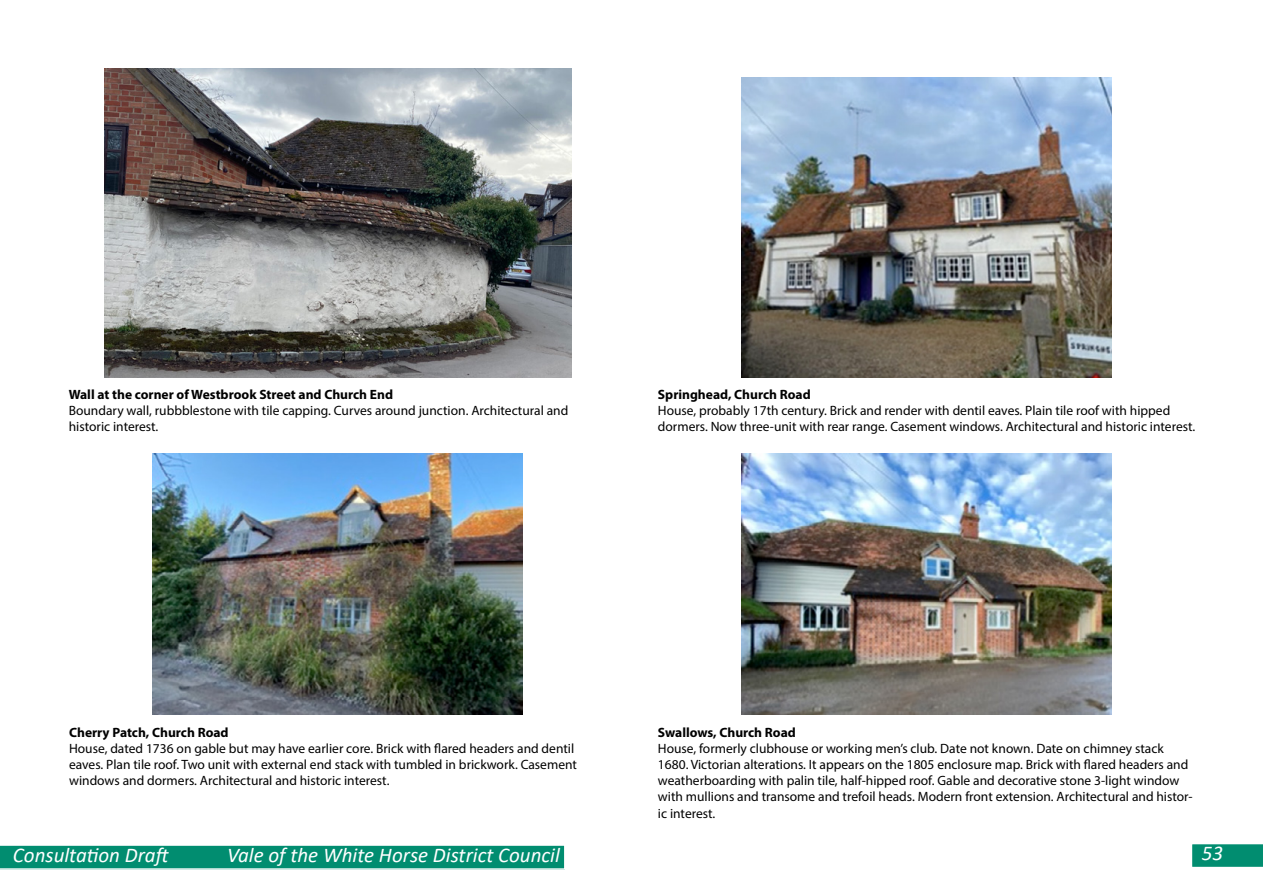
<style>
.page{position:relative;width:1263px;height:893px;background:#fff}
.page>*{position:absolute;margin:0;border:0;box-sizing:border-box;transform-origin:0 0}
.t1{font:italic 21px "Calibri";color:#fff}
.NDHA_Entries{font:13.5px/16.2px "Myriad Pro";color:#000}
.NDHA_Entries-2{font:700 13.5px "Myriad Pro";color:#000}
</style>
<div class="page">
<svg style="left:1192px;top:844px;width:71px;height:23px;background:#078f73"></svg>
<img style="left:742px;top:78px;width:370px;height:300px">
<img style="left:153px;top:454px;width:369px;height:260px">
<img style="left:742px;top:454px;width:370px;height:260px">
<img style="left:104px;top:69px;width:467px;height:309px">
<svg style="left:0;top:845px;width:565px;height:25px;background:#18977d"></svg>
<p class="NDHA_Entries-2" style="left:69px;top:385px;width:326px">Wall at the corner of Westbrook Street and Church End</p>
<p class="NDHA_Entries" style="left:69px;top:402px;width:501px">Boundary wall, rubbblestone with tile capping. Curves around junction. Architectural and historic interest.</p>
<p class="NDHA_Entries-2" style="left:658px;top:385px;width:154px">Springhead, Church Road</p>
<p class="NDHA_Entries" style="left:658px;top:402px;width:539px">House, probably 17th century. Brick and render with dentil eaves. Plain tile roof with hipped dormers. Now three-unit with rear range. Casement windows. Architectural and historic interest.</p>
<p class="NDHA_Entries-2" style="left:69px;top:723px;width:161px">Cherry Patch, Church Road</p>
<p class="NDHA_Entries" style="left:69px;top:740px;width:509px">House, dated 1736 on gable but may have earlier core. Brick with flared headers and dentil eaves. Plan tile roof. Two unit with external end stack with tumbled in brickwork. Casement windows and dormers. Architectural and historic interest.</p>
<h1 class="t1" style="left:13px;top:840px;width:159px">Consultation Draft</h1>
<h1 class="t1" style="left:227px;top:840px;width:334px">Vale of the White Horse District Council</h1>
<p class="NDHA_Entries-2" style="left:658px;top:723px;width:139px">Swallows, Church Road</p>
<p class="NDHA_Entries" style="left:658px;top:740px;width:536px">House, formerly clubhouse or working men’s club. Date not known. Date on chimney stack 1680. Victorian alterations. It appears on the 1805 enclosure map. Brick with flared headers and weatherboarding with palin tile, half-hipped roof. Gable and decorative stone 3-light window with mullions and transome and trefoil heads. Modern front extension. Architectural and histor&shy;ic interest.</p>
<h1 class="t1" style="left:1202px;top:838px;width:23px">53</h1>
</div>
